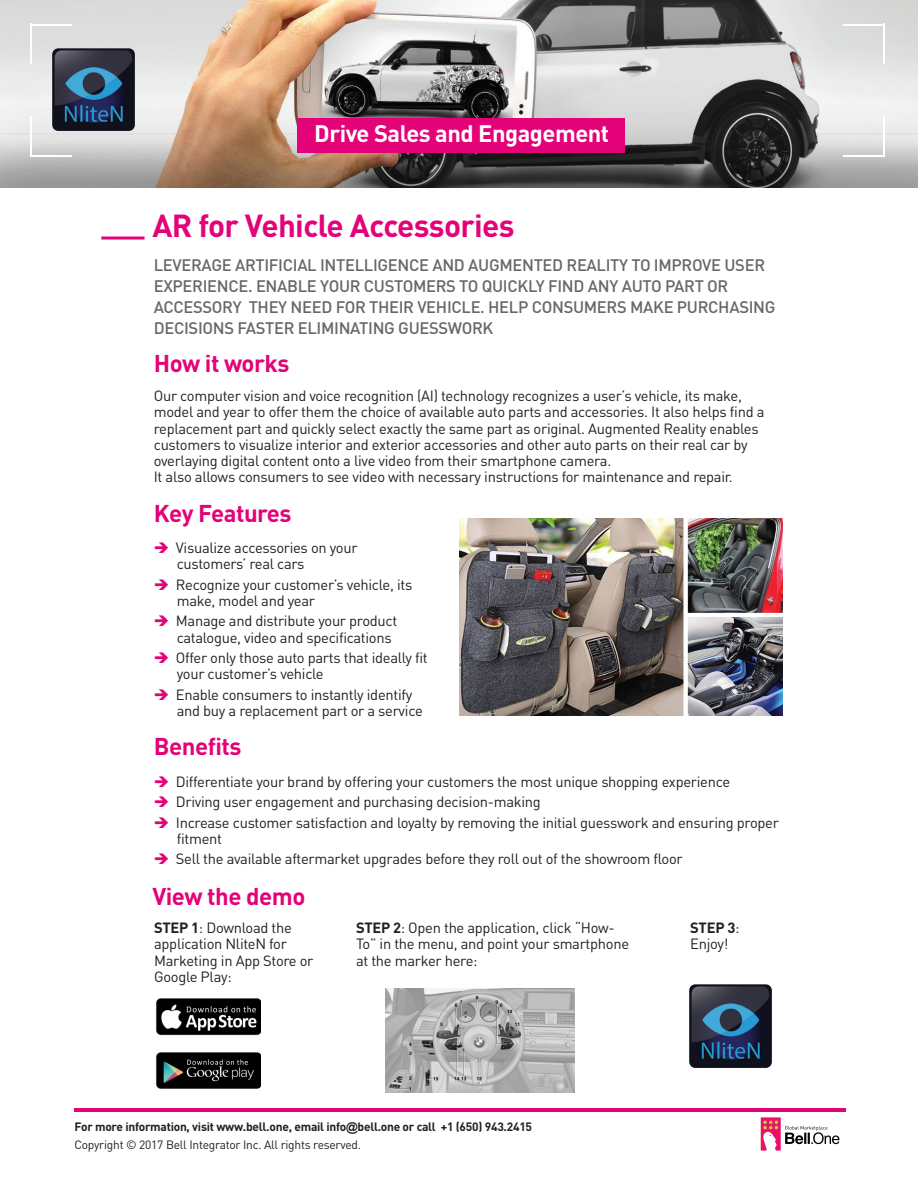
<style>
.page{position:relative;width:918px;height:1188px;background:#fff}
.page>*{position:absolute;margin:0;border:0;box-sizing:border-box;transform-origin:0 0}
.t1{font:700 31.5px "DIN Cyr";letter-spacing:-.02em;color:#e40278}
.t2{font:700 24px "DIN Cyr";letter-spacing:-.02em;color:#e40278}
.t3{font:700 23.7px "DIN Cyr";letter-spacing:-.02em;color:#fff}
.t4{font:500 16.5px/21px "DIN Cyr";letter-spacing:-.02em;color:#67676a}
.t5{font:14.7px/16.2px "DIN Cyr";letter-spacing:-.02em;color:#231f20}
.t6{font:700 12px "DIN Cyr";letter-spacing:-.02em;color:#231f20}
.t7{font:12px "DIN Cyr";letter-spacing:-.02em;color:#231f20}
.s1{color:#e40278}
.s2{font-weight:700}
.s3{font-family:"Arial"}
</style>
<div class="page">
<img style="left:459px;top:519px;width:323px;height:196px">
<img style="left:0;top:0;width:918px;height:187px">
<div style="left:297px;top:118px;width:327px;height:34px;background:#e40278"></div>
<hr style="left:101px;top:237px;width:44px;height:3px;background:#e40278">
<img style="left:156px;top:998px;width:105px;height:37px">
<img style="left:155px;top:1052px;width:106px;height:37px">
<hr style="left:30px;top:24px;width:2px;height:40px;background:#fff">
<hr style="left:30px;top:24px;width:41px;height:2px;background:#fff">
<hr style="left:30px;top:117px;width:2px;height:40px;background:#fff">
<hr style="left:30px;top:155px;width:41px;height:2px;background:#fff">
<hr style="left:883px;top:24px;width:2px;height:40px;background:#fff">
<hr style="left:844px;top:24px;width:41px;height:2px;background:#fff">
<hr style="left:883px;top:117px;width:2px;height:40px;background:#fff">
<hr style="left:844px;top:155px;width:41px;height:2px;background:#fff">
<img style="left:51px;top:48px;width:85px;height:85px">
<img style="left:689px;top:984px;width:83px;height:84px">
<hr style="left:75px;top:1109px;width:771px;height:3px;background:#e40278">
<svg style="left:761px;top:1117px;width:78px;height:34px"></svg>
<img style="left:386px;top:988px;width:189px;height:105px">
<h3 class="t3" style="left:314px;top:117px;width:296px">Drive Sales and Engagement</h3>
<h1 class="t1" style="left:152px;top:204px;width:364px">AR for Vehicle Accessories</h1>
<p class="t4" style="left:154px;top:254px;width:623px">LEVERAGE ARTIFICIAL INTELLIGENCE AND AUGMENTED REALITY TO IMPROVE USER EXPERIENCE. ENABLE YOUR CUSTOMERS TO QUICKLY FIND ANY AUTO PART OR ACCESSORY THEY NEED FOR THEIR VEHICLE. HELP CONSUMERS MAKE PURCHASING DECISIONS FASTER ELIMINATING GUESSWORK</p>
<h2 class="t2" style="left:154px;top:347px;width:137px">How it works</h2>
<p class="t5" style="left:154px;top:387px;width:612px">Our computer vision and voice recognition (AI) technology recognizes a user’s vehicle, its make, model and year to offer them the choice of available auto parts and accessories. It also helps find a replacement part and quickly select exactly the same part as original. Augmented Reality enables customers to visualize interior and exterior accessories and other auto parts on their real car by overlaying digital content onto a live video from their smartphone camera.<br>It also allows consumers to see video with necessary instructions for maintenance and repair.</p>
<h2 class="t2" style="left:154px;top:497px;width:139px">Key Features</h2>
<p class="t5" style="left:177px;top:539px;width:182px;text-indent:-23px"><span class="s1">➔</span> Visualize accessories on your customers’ real cars</p>
<p class="t5" style="left:177px;top:576px;width:237px;text-indent:-23px"><span class="s1">➔</span> Recognize your customer’s vehicle, its make, model and year</p>
<p class="t5" style="left:177px;top:612px;width:222px;text-indent:-23px"><span class="s1">➔</span> Manage and distribute your product catalogue, video and specifications</p>
<p class="t5" style="left:177px;top:649px;width:253px;text-indent:-23px"><span class="s1">➔</span> Offer only those auto parts that ideally fit your customer’s vehicle</p>
<p class="t5" style="left:177px;top:686px;width:248px;text-indent:-23px"><span class="s1">➔</span> Enable consumers to instantly identify and buy a replacement part or a service</p>
<h2 class="t2" style="left:154px;top:730px;width:89px">Benefits</h2>
<p class="t5" style="left:154px;top:773px;width:578px"><span class="s1">➔</span> Differentiate your brand by offering your customers the most unique shopping experience</p>
<p class="t5" style="left:154px;top:793px;width:389px"><span class="s1">➔</span> Driving user engagement and purchasing decision-making</p>
<p class="t5" style="left:177px;top:814px;width:604px;text-indent:-23px"><span class="s1">➔</span> Increase customer satisfaction and loyalty by removing the initial guesswork and ensuring proper fitment</p>
<p class="t5" style="left:154px;top:850px;width:530px"><span class="s1">➔</span> Sell the available aftermarket upgrades before they roll out of the showroom floor</p>
<h2 class="t2" style="left:152px;top:880px;width:155px">View the demo</h2>
<p class="t5" style="left:356px;top:919px;width:275px"><span class="s2">STEP 2</span>: Open the application, click “How-<br>To” in the menu, and point your smartphone at the marker here:</p>
<p class="t5" style="left:154px;top:919px;width:161px"><span class="s2">STEP 1</span>: Download the application NliteN for<br>Marketing in App Store or<br>Google Play:</p>
<p class="t5" style="left:690px;top:919px;width:51px"><span class="s2">STEP 3</span>:<br>Enjoy!</p>
<p class="t6" style="left:75px;top:1119px;width:459px">For more information, visit www.bell.one, email info<span class="s3">@</span>bell.one or call +1 (650) 943.2415</p>
<p class="t7" style="left:74px;top:1136px;width:288px">Copyright © 2017 Bell Integrator Inc. All rights reserved.</p>
</div>
